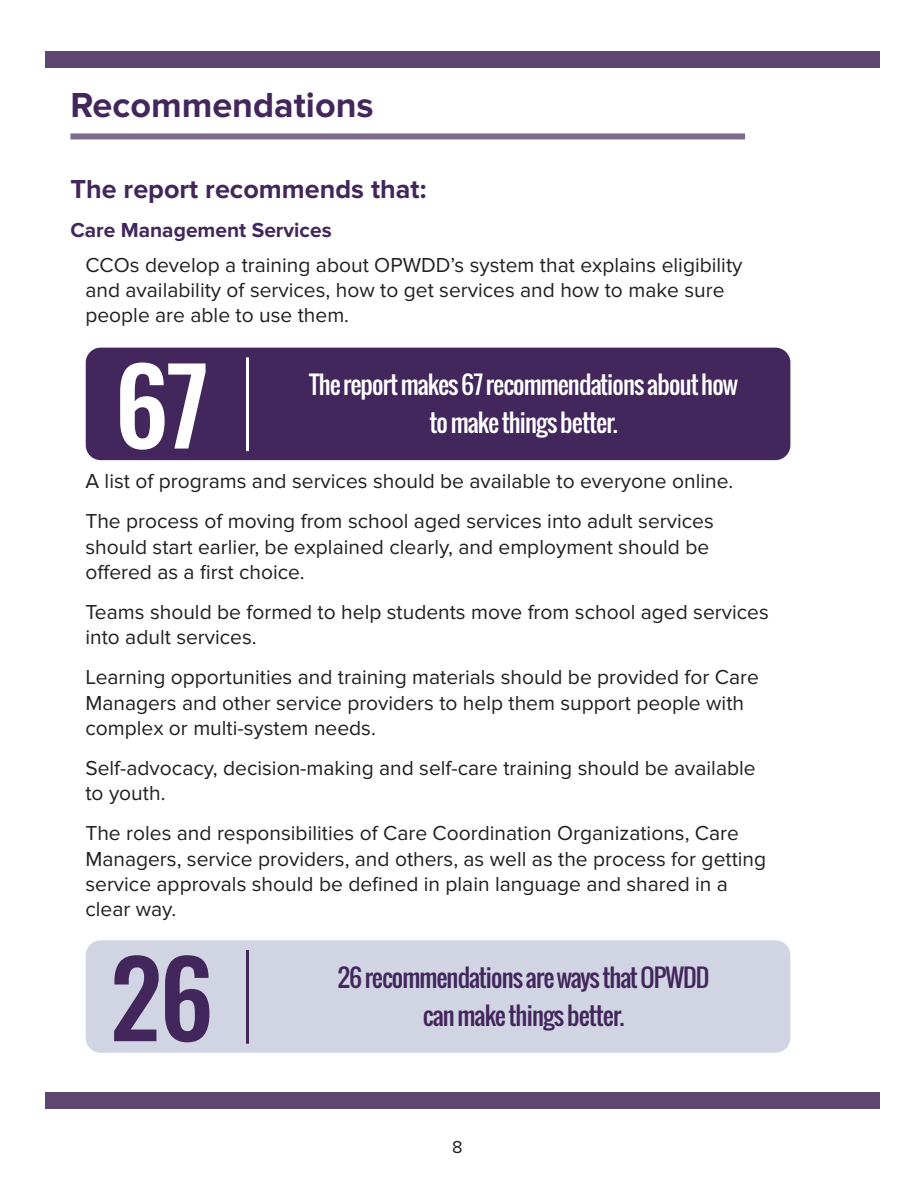
<style>
.page{position:relative;width:918px;height:1188px;background:#fff}
.page>*{position:absolute;margin:0;border:0;box-sizing:border-box;transform-origin:0 0}
.t1{font:500 105px "Oswald";color:#fff}
.t2{font:500 105px "Oswald";color:#42265c}
.t3{font:700 36px "Proxima Nova";color:#42265c}
.t4{font:700 27px "Proxima Nova";color:#42265c}
.t5{font:24px "Oswald";letter-spacing:-.035em;color:#fff}
.t6{font:24px "Oswald";letter-spacing:-.035em;color:#42265c}
.t7{font:21px/25.2px "Proxima Nova";color:#231f20}
.t8{font:700 21px "Proxima Nova";color:#42265c}
.t9{font:18px "Proxima Nova";color:#231f20}
</style>
<div class="page">
<div style="left:70px;top:133px;width:675px;height:6px;background:#7d698b"></div>
<div style="left:45px;top:51px;width:834px;height:17px;background:#5e4670"></div>
<div style="left:45px;top:1092px;width:834px;height:17px;background:#5e4670"></div>
<div style="left:86px;top:348px;width:704px;height:112px;background:#42265c;border-radius:15px"></div>
<hr style="left:246px;top:357px;width:3px;height:94px;background:#fff">
<div style="left:86px;top:940px;width:704px;height:113px;background:#d1d5e3;border-radius:15px"></div>
<hr style="left:246px;top:950px;width:3px;height:94px;background:#42265c">
<h1 class="t3" style="left:70px;top:93px;width:305px">Recommendations</h1>
<h2 class="t4" style="left:70px;top:180px;width:358px">The report recommends that:</h2>
<h3 class="t8" style="left:70px;top:223px;width:263px">Care Management Services</h3>
<p class="t7" style="left:85px;top:254px;width:659px">CCOs develop a training about OPWDD’s system that explains eligibility and availability of services, how to get services and how to make sure people are able to use them.</p>
<p class="t1" style="left:114px;top:323px;width:97px">67</p>
<p class="t5" style="left:309px;top:374px;width:430px">The report makes 67 recommendations about how</p>
<p class="t5" style="left:429px;top:412px;width:190px">to make things better.</p>
<p class="t7" style="left:85px;top:471px;width:649px">A list of programs and services should be available to everyone online.</p>
<p class="t7" style="left:85px;top:511px;width:630px">The process of moving from school aged services into adult services should start earlier, be explained clearly, and employment should be offered as a first choice.</p>
<p class="t7" style="left:85px;top:601px;width:685px">Teams should be formed to help students move from school aged services into adult services.</p>
<p class="t7" style="left:85px;top:667px;width:675px">Learning opportunities and training materials should be provided for Care<br>Managers and other service providers to help them support people with complex or multi-system needs.</p>
<p class="t7" style="left:85px;top:757px;width:672px">Self-advocacy, decision-making and self-care training should be available to youth.</p>
<p class="t7" style="left:85px;top:823px;width:682px">The roles and responsibilities of Care Coordination Organizations, Care Managers, service providers, and others, as well as the process for getting service approvals should be defined in plain language and shared in a clear way.</p>
<p class="t2" style="left:110px;top:916px;width:106px">26</p>
<p class="t6" style="left:338px;top:967px;width:373px">26 recommendations are ways that OPWDD</p>
<p class="t6" style="left:423px;top:1004px;width:203px">can make things better.</p>
<p class="t9" style="left:452px;top:1141px;width:12px">8</p>
</div>
